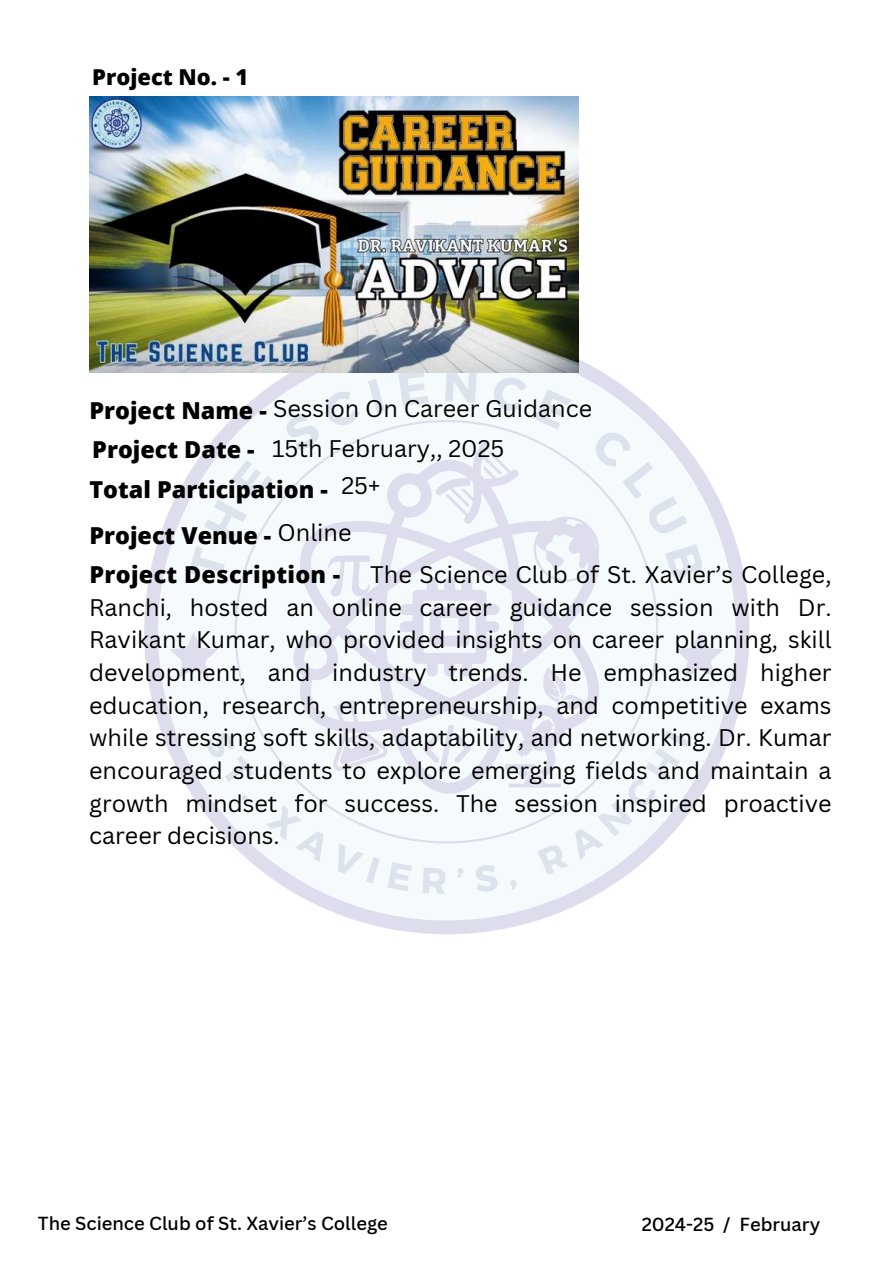
<style>
.page{position:relative;width:894px;height:1264px;background:#fff}
.page>*{position:absolute;margin:0;border:0;box-sizing:border-box;transform-origin:0 0}
.t1{font:23.4px/32.7px "Canva Sans";color:#000}
.t2{font:800 23.4px "Open Sans";color:#000}
.t3{font:800 21.9px "Open Sans";color:#000}
.t4{font:500 18.45px "Canva Sans";color:#000}
.t5{font:500 18.3px "Canva Sans";color:#000}
.s1{font-family:"Open Sans";font-weight:800}
</style>
<div class="page">
<div style="left:144px;top:329px;width:605px;height:605px;background:#dedded;border-radius:50%"></div>
<div style="left:158px;top:343px;width:577px;height:577px;background:#f5fbfc;border-radius:50%"></div>
<svg style="left:234px;top:420px;width:423px;height:423px"></svg>
<svg style="left:170px;top:632px;width:47px;height:46px"></svg>
<svg style="left:293px;top:460px;width:311px;height:333px"></svg>
<svg style="left:326px;top:555px;width:44px;height:45px"></svg>
<svg style="left:316px;top:694px;width:73px;height:79px"></svg>
<svg style="left:422px;top:724px;width:49px;height:48px"></svg>
<img style="left:89px;top:96px;width:489px;height:276px">
<svg style="left:188px;top:459px;width:85px;height:123px"></svg>
<svg style="left:280px;top:380px;width:105px;height:74px"></svg>
<svg style="left:398px;top:369px;width:30px;height:4px"></svg>
<svg style="left:435px;top:368px;width:270px;height:214px"></svg>
<svg style="left:203px;top:728px;width:51px;height:74px"></svg>
<svg style="left:265px;top:804px;width:115px;height:79px"></svg>
<svg style="left:504px;top:631px;width:219px;height:258px"></svg>
<p class="t3" style="left:92px;top:61px;width:157px">Project No. - 1</p>
<p class="t1" style="left:89px;top:391px;width:504px"><span class="s1">Project Name -</span> Session On Career Guidance</p>
<p class="t2" style="left:92px;top:433px;width:164px">Project Date -</p>
<p class="t1" style="left:341px;top:428px;width:164px;line-height:37.7px;text-indent:-69px">15th February,, 2025<br>25+</p>
<p class="t1" style="left:277px;top:515px;width:75px">Online</p>
<p class="t1" style="left:89px;top:557px;width:743px;text-align:justify;text-indent:281px">The Science Club of St. Xavier’s College, Ranchi, hosted an online career guidance session with Dr.<br>Ravikant Kumar, who provided insights on career planning, skill development, and industry trends. He emphasized higher education, research, entrepreneurship, and competitive exams while stressing soft skills, adaptability, and networking. Dr. Kumar encouraged students to explore emerging fields and maintain a growth mindset for success. The session inspired proactive career decisions.</p>
<p class="t2" style="left:89px;top:473px;width:240px">Total Participation -</p>
<p class="t2" style="left:89px;top:518px;width:183px">Project Venue -</p>
<p class="t2" style="left:89px;top:558px;width:252px">Project Description -</p>
<p class="t5" style="left:38px;top:1209px;width:351px">The Science Club of St. Xavier’s College</p>
<p class="t4" style="left:641px;top:1211px;width:180px">2024-25 / February</p>
</div>
